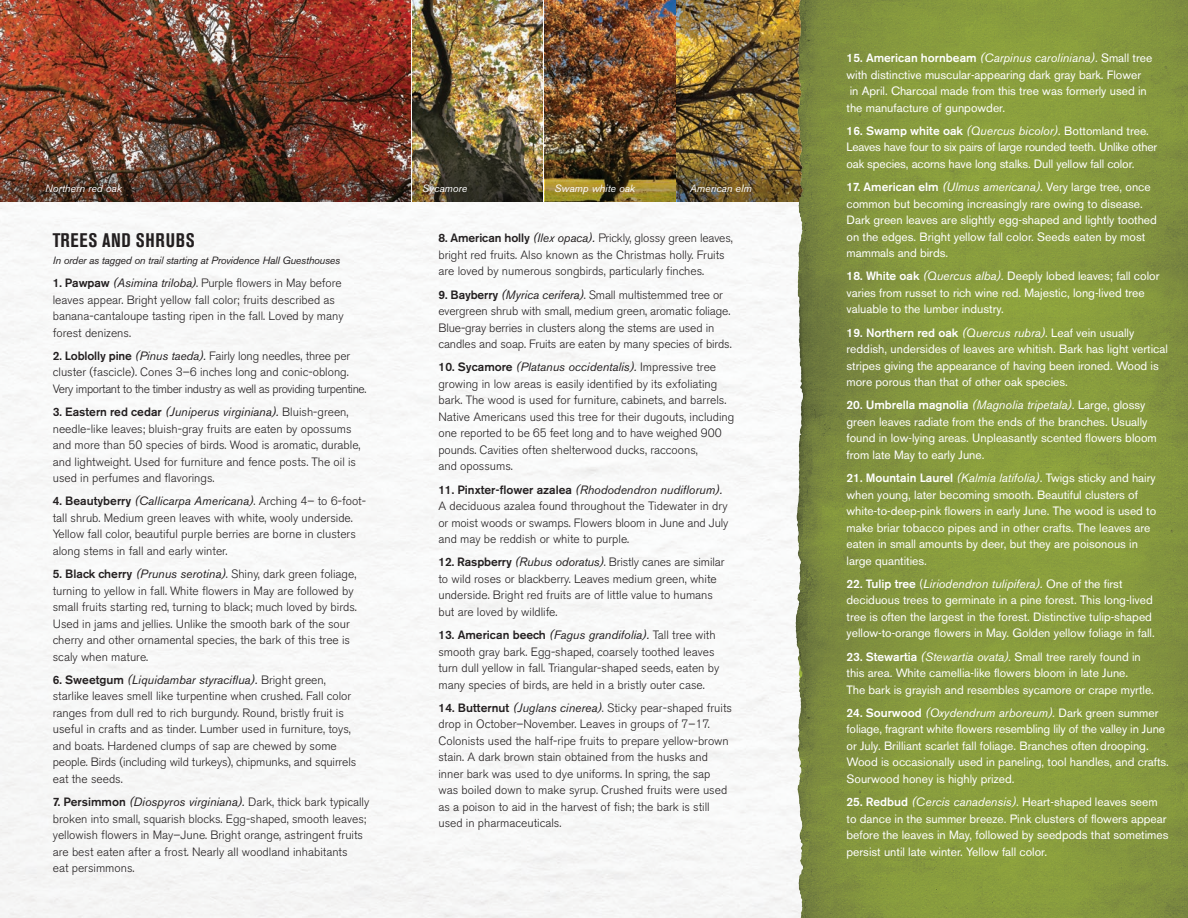
<style>
.page{position:relative;width:1188px;height:918px;background:#fff}
.page>*{position:absolute;margin:0;border:0;box-sizing:border-box;transform-origin:0 0}
.t1{font:700 condensed 19.5px "Akzidenz Grotesk BE";letter-spacing:.035em;color:#231f20}
.t2{font:300 12px/16.5px "Akzidenz Grotesk BE";color:#231f20}
.t3{font:12px/16.5px "Akzidenz Grotesk BE";color:#fff}
.t4{font:12px/16.5px "Akzidenz Grotesk BE";letter-spacing:-.02em;color:#fff}
.t5{font:italic 10.5px "Akzidenz Grotesk BE";letter-spacing:-.02em;color:#231f20}
.t6{font:italic 10.5px "Akzidenz Grotesk BE";color:#fff}
.s1{font-weight:500}
.s2{font-weight:400;font-style:italic}
.s3{font-style:italic}
</style>
<div class="page">
<img style="left:0;top:0;width:770px;height:918px">
<img style="left:0;top:0;width:410px;height:148px">
<img style="left:412px;top:0;width:131px;height:148px">
<img style="left:545px;top:0;width:130px;height:148px">
<img style="left:677px;top:0;width:93px;height:148px">
<img style="left:0;top:148px;width:410px;height:54px">
<img style="left:412px;top:148px;width:131px;height:54px">
<img style="left:545px;top:148px;width:130px;height:54px">
<img style="left:677px;top:148px;width:93px;height:54px">
<img style="left:770px;top:0;width:418px;height:918px">
<p class="t6" style="left:45px;top:182px;width:78px">Northern red oak</p>
<p class="t6" style="left:422px;top:182px;width:47px">Sycamore</p>
<p class="t6" style="left:555px;top:182px;width:82px">Swamp white oak</p>
<p class="t6" style="left:690px;top:182px;width:63px">American elm</p>
<h1 class="t1" style="left:53px;top:230px;width:143px">TREES AND SHRUBS</h1>
<p class="t5" style="left:53px;top:254px;width:289px">In order as tagged on trail starting at Providence Hall Guesthouses</p>
<p class="t2" style="left:53px;top:275px;width:292px"><span class="s1">1. Pawpaw</span> <span class="s2">(Asimina triloba)</span>. Purple flowers in May before leaves appear. Bright yellow fall color; fruits described as banana-cantaloupe tasting ripen in the fall. Loved by many forest denizens.</p>
<p class="t2" style="left:53px;top:348px;width:315px"><span class="s1">2. Loblolly pine</span> <span class="s2">(Pinus taeda).</span> Fairly long needles, three per cluster (fascicle). Cones 3–6 inches long and conic-oblong.<br>Very important to the timber industry as well as providing turpentine.</p>
<p class="t2" style="left:53px;top:404px;width:309px"><span class="s1">3. Eastern red cedar</span> <span class="s2">(Juniperus virginiana).</span> Bluish-green, needle-like leaves; bluish-gray fruits are eaten by opossums and more than 50 species of birds. Wood is aromatic, durable, and lightweight. Used for furniture and fence posts. The oil is used in perfumes and flavorings.</p>
<p class="t2" style="left:53px;top:493px;width:315px"><span class="s1">4. Beautyberry</span> <span class="s2">(Callicarpa Americana)</span>. Arching 4– to 6-foot&shy;tall shrub. Medium green leaves with white, wooly underside.<br>Yellow fall color, beautiful purple berries are borne in clusters along stems in fall and early winter.</p>
<p class="t2" style="left:53px;top:566px;width:306px"><span class="s1">5. Black cherry</span> <span class="s2">(Prunus serotina)</span>. Shiny, dark green foliage, turning to yellow in fall. White flowers in May are followed by small fruits starting red, turning to black; much loved by birds.<br>Used in jams and jellies. Unlike the smooth bark of the sour cherry and other ornamental species, the bark of this tree is scaly when mature.</p>
<p class="t2" style="left:53px;top:672px;width:305px"><span class="s1">6. Sweetgum</span> <span class="s2">(Liquidambar styraciflua).</span> Bright green, starlike leaves smell like turpentine when crushed. Fall color ranges from dull red to rich burgundy. Round, bristly fruit is useful in crafts and as tinder. Lumber used in furniture, toys, and boats. Hardened clumps of sap are chewed by some people. Birds (including wild turkeys), chipmunks, and squirrels eat the seeds.</p>
<p class="t2" style="left:53px;top:794px;width:318px"><span class="s1">7. Persimmon</span> <span class="s2">(Diospyros virginiana).</span> Dark, thick bark typically broken into small, squarish blocks. Egg-shaped, smooth leaves; yellowish flowers in May–June. Bright orange, astringent fruits are best eaten after a frost. Nearly all woodland inhabitants<br>eat persimmons.</p>
<p class="t2" style="left:438px;top:230px;width:296px"><span class="s1">8. American holly</span> <span class="s2">(Ilex opaca).</span> Prickly, glossy green leaves, bright red fruits. Also known as the Christmas holly. Fruits are loved by numerous songbirds, particularly finches.</p>
<p class="t2" style="left:438px;top:286px;width:295px"><span class="s1">9. Bayberry</span> <span class="s2">(Myrica cerifera)</span>. Small multistemmed tree or evergreen shrub with small, medium green, aromatic foliage.<br>Blue-gray berries in clusters along the stems are used in candles and soap. Fruits are eaten by many species of birds.</p>
<p class="t2" style="left:438px;top:359px;width:297px"><span class="s1">10. Sycamore</span> <span class="s2">(Platanus occidentalis).</span> Impressive tree growing in low areas is easily identified by its exfoliating bark. The wood is used for furniture, cabinets, and barrels.<br>Native Americans used this tree for their dugouts, including one reported to be 65 feet long and to have weighed 900 pounds. Cavities often shelterwood ducks, raccoons,<br>and opossums.</p>
<p class="t2" style="left:438px;top:481px;width:291px"><span class="s1">11. Pinxter-flower azalea</span> <span class="s2">(Rhododendron nudiflorum).<br></span>A deciduous azalea found throughout the Tidewater in dry or moist woods or swamps. Flowers bloom in June and July and may be reddish or white to purple.</p>
<p class="t2" style="left:438px;top:554px;width:288px"><span class="s1">12. Raspberry</span> <span class="s2">(Rubus odoratus)</span>. Bristly canes are similar to wild roses or blackberry. Leaves medium green, white underside. Bright red fruits are of little value to humans but are loved by wildlife.</p>
<p class="t2" style="left:438px;top:627px;width:282px"><span class="s1">13. American beech</span> <span class="s2">(Fagus grandifolia).</span> Tall tree with smooth gray bark. Egg-shaped, coarsely toothed leaves turn dull yellow in fall. Triangular-shaped seeds, eaten by many species of birds, are held in a bristly outer case.</p>
<p class="t2" style="left:438px;top:700px;width:295px"><span class="s1">14. Butternut</span> <span class="s2">(Juglans cinerea)</span>. Sticky pear-shaped fruits drop in October–November. Leaves in groups of 7–17.<br>Colonists used the half-ripe fruits to prepare yellow-brown stain. A dark brown stain obtained from the husks and inner bark was used to dye uniforms. In spring, the sap was boiled down to make syrup. Crushed fruits were used as a poison to aid in the harvest of fish; the bark is still used in pharmaceuticals.</p>
<p class="t3" style="left:847px;top:50px;width:307px"><span class="s1">15. American hornbeam</span> <span class="s3">(Carpinus caroliniana)</span>. Small tree with distinctive muscular-appearing dark gray bark. Flower in April. Charcoal made from this tree was formerly used in the manufacture of gunpowder.</p>
<p class="t4" style="left:847px;top:123px;width:312px"><span class="s1">16. Swamp white oak</span> <span class="s3">(Quercus bicolor).</span> Bottomland tree.<br>Leaves have four to six pairs of large rounded teeth. Unlike other oak species, acorns have long stalks. Dull yellow fall color.</p>
<p class="t3" style="left:847px;top:179px;width:312px"><span class="s1">17. American elm</span> <span class="s3">(Ulmus americana)</span>. Very large tree, once common but becoming increasingly rare owing to disease.<br>Dark green leaves are slightly egg-shaped and lightly toothed on the edges. Bright yellow fall color. Seeds eaten by most mammals and birds.</p>
<p class="t3" style="left:847px;top:268px;width:314px"><span class="s1">18. White oak</span> <span class="s3">(Quercus alba).</span> Deeply lobed leaves; fall color varies from russet to rich wine red. Majestic, long-lived tree valuable to the lumber industry.</p>
<p class="t3" style="left:847px;top:324px;width:323px"><span class="s1">19. Northern red oak</span> <span class="s3">(Quercus rubra)</span>. Leaf vein usually reddish, undersides of leaves are whitish. Bark has light vertical stripes giving the appearance of having been ironed. Wood is more porous than that of other oak species.</p>
<p class="t3" style="left:847px;top:397px;width:312px"><span class="s1">20. Umbrella magnolia</span> <span class="s3">(Magnolia tripetala).</span> Large, glossy green leaves radiate from the ends of the branches. Usually found in low-lying areas. Unpleasantly scented flowers bloom from late May to early June.</p>
<p class="t3" style="left:847px;top:470px;width:311px"><span class="s1">21. Mountain Laurel</span> <span class="s3">(Kalmia latifolia)</span>. Twigs sticky and hairy when young, later becoming smooth. Beautiful clusters of white-to-deep-pink flowers in early June. The wood is used to make briar tobacco pipes and in other crafts. The leaves are eaten in small amounts by deer, but they are poisonous in large quantities.</p>
<p class="t3" style="left:847px;top:576px;width:310px"><span class="s1">22. Tulip tree</span> (<span class="s3">Liriodendron tulipifera).</span> One of the first deciduous trees to germinate in a pine forest. This long-lived tree is often the largest in the forest. Distinctive tulip-shaped yellow-to-orange flowers in May. Golden yellow foliage in fall.</p>
<p class="t3" style="left:847px;top:648px;width:309px"><span class="s1">23. Stewartia</span> <span class="s3">(Stewartia ovata).</span> Small tree rarely found in this area. White camellia-like flowers bloom in late June.<br>The bark is grayish and resembles sycamore or crape myrtle.</p>
<p class="t3" style="left:847px;top:704px;width:324px"><span class="s1">24. Sourwood</span> <span class="s3">(Oxydendrum arboreum).</span> Dark green summer foliage, fragrant white flowers resembling lily of the valley in June or July. Brilliant scarlet fall foliage. Branches often drooping.<br>Wood is occasionally used in paneling, tool handles, and crafts.<br>Sourwood honey is highly prized.</p>
<p class="t3" style="left:847px;top:794px;width:324px"><span class="s1">25. Redbud</span> <span class="s3">(Cercis canadensis)</span>. Heart-shaped leaves seem to dance in the summer breeze. Pink clusters of flowers appear before the leaves in May, followed by seedpods that sometimes persist until late winter. Yellow fall color.</p>
</div>
